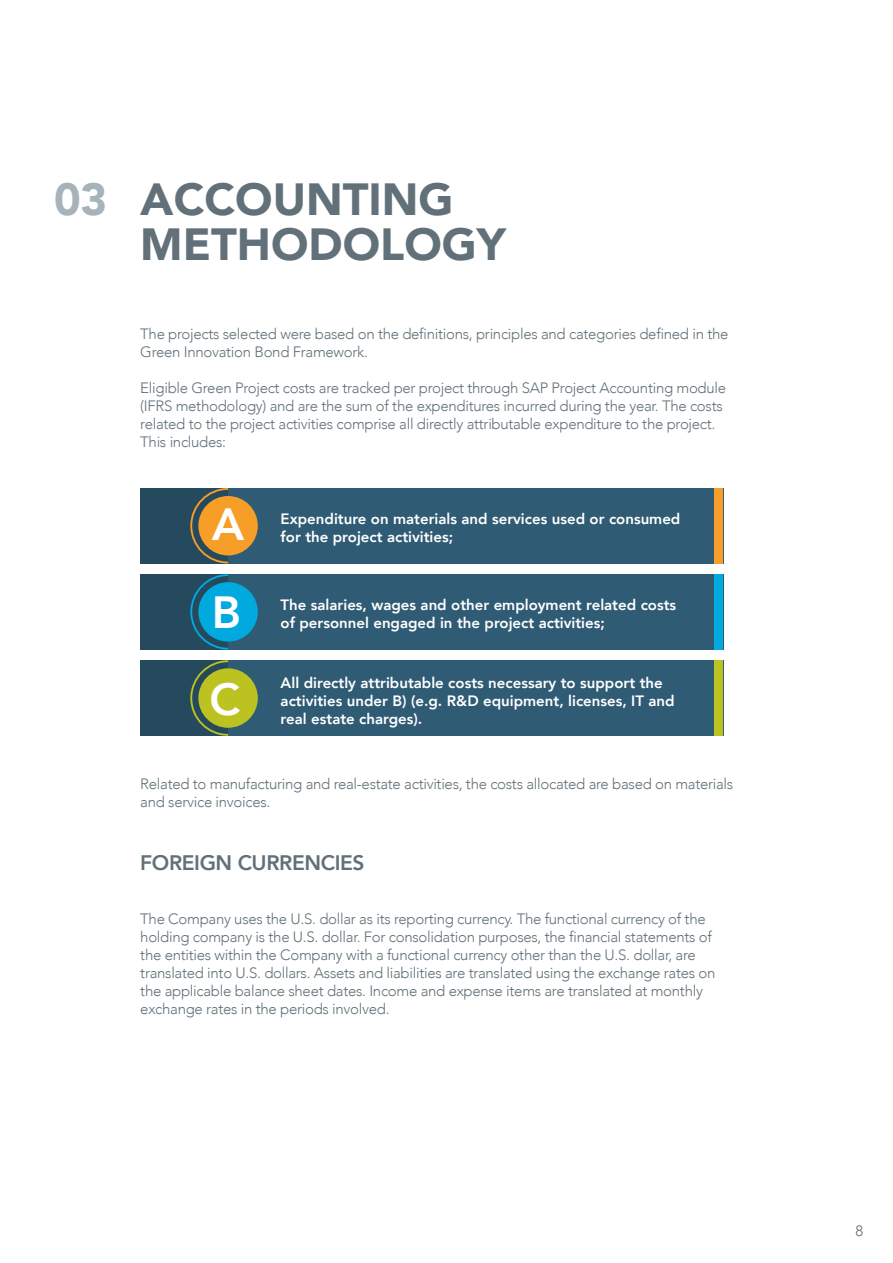
<style>
.page{position:relative;width:893px;height:1263px;background:#fff}
.page>*{position:absolute;margin:0;border:0;box-sizing:border-box;transform-origin:0 0}
.t1{font:900 45px/45px "Avenir";color:#627179}
.t2{font:800 45px "Avenir";color:#fff}
.t3{font:900 45px "Avenir";color:#a7b3ba}
.t4{font:800 21px "Avenir";letter-spacing:-.02em;color:#627179}
.t5{font:300 15px/18px "Avenir";letter-spacing:-.02em;color:#627179}
.t6{font:800 15px/18px "Avenir";color:#fff}
</style>
<div class="page">
<div style="left:140px;top:660px;width:583px;height:76px;background:#305b74"></div>
<div style="left:140px;top:660px;width:88px;height:76px;background:#254a5e"></div>
<div style="left:140px;top:574px;width:583px;height:76px;background:#305b74"></div>
<div style="left:140px;top:574px;width:88px;height:76px;background:#254a5e"></div>
<div style="left:140px;top:488px;width:583px;height:75px;background:#305b74"></div>
<div style="left:714px;top:488px;width:9px;height:75px;background:#f79e28"></div>
<div style="left:714px;top:574px;width:9px;height:76px;background:#00aadf"></div>
<div style="left:714px;top:660px;width:9px;height:76px;background:#bcc21f"></div>
<div style="left:140px;top:488px;width:88px;height:75px;background:#254a5e"></div>
<svg style="left:189px;top:488px;width:41px;height:76px"></svg>
<div style="left:198px;top:496px;width:60px;height:59px;background:#f79e28;border-radius:50%"></div>
<svg style="left:190px;top:574px;width:38px;height:76px"></svg>
<div style="left:198px;top:582px;width:60px;height:60px;background:#00aadf;border-radius:50%"></div>
<svg style="left:190px;top:660px;width:39px;height:76px"></svg>
<div style="left:198px;top:668px;width:60px;height:60px;background:#bcc21f;border-radius:50%"></div>
<h1 class="t3" style="left:54px;top:161px;width:55px">03</h1>
<h1 class="t1" style="left:140px;top:176px;width:367px">ACCOUNTING<br>METHODOLOGY</h1>
<p class="t5" style="left:140px;top:325px;width:590px">The projects selected were based on the definitions, principles and categories defined in the<br>Green Innovation Bond Framework.</p>
<p class="t5" style="left:140px;top:379px;width:587px">Eligible Green Project costs are tracked per project through SAP Project Accounting module (IFRS methodology) and are the sum of the expenditures incurred during the year. The costs related to the project activities comprise all directly attributable expenditure to the project.<br>This includes:</p>
<h1 class="t2" style="left:212px;top:490px;width:34px">A</h1>
<p class="t6" style="left:281px;top:510px;width:401px">Expenditure on materials and services used or consumed</p>
<p class="t6" style="left:281px;top:528px;width:174px">for the project activities;</p>
<h1 class="t2" style="left:212px;top:577px;width:31px">B</h1>
<p class="t6" style="left:281px;top:596px;width:397px">The salaries, wages and other employment related costs of personnel engaged in the project activities;</p>
<h1 class="t2" style="left:210px;top:664px;width:32px">C</h1>
<p class="t6" style="left:281px;top:673px;width:395px">All directly attributable costs necessary to support the activities under B) (e.g. R&amp;D equipment, licenses, IT and real estate charges).</p>
<p class="t5" style="left:140px;top:775px;width:594px">Related to manufacturing and real-estate activities, the costs allocated are based on materials and service invoices.</p>
<h2 class="t4" style="left:140px;top:846px;width:226px">FOREIGN CURRENCIES</h2>
<p class="t5" style="left:140px;top:910px;width:577px">The Company uses the U.S. dollar as its reporting currency. The functional currency of the holding company is the U.S. dollar. For consolidation purposes, the financial statements of the entities within the Company with a functional currency other than the U.S. dollar, are translated into U.S. dollars. Assets and liabilities are translated using the exchange rates on the applicable balance sheet dates. Income and expense items are translated at monthly exchange rates in the periods involved.</p>
<p class="t5" style="left:855px;top:1222px;width:9px">8</p>
</div>
